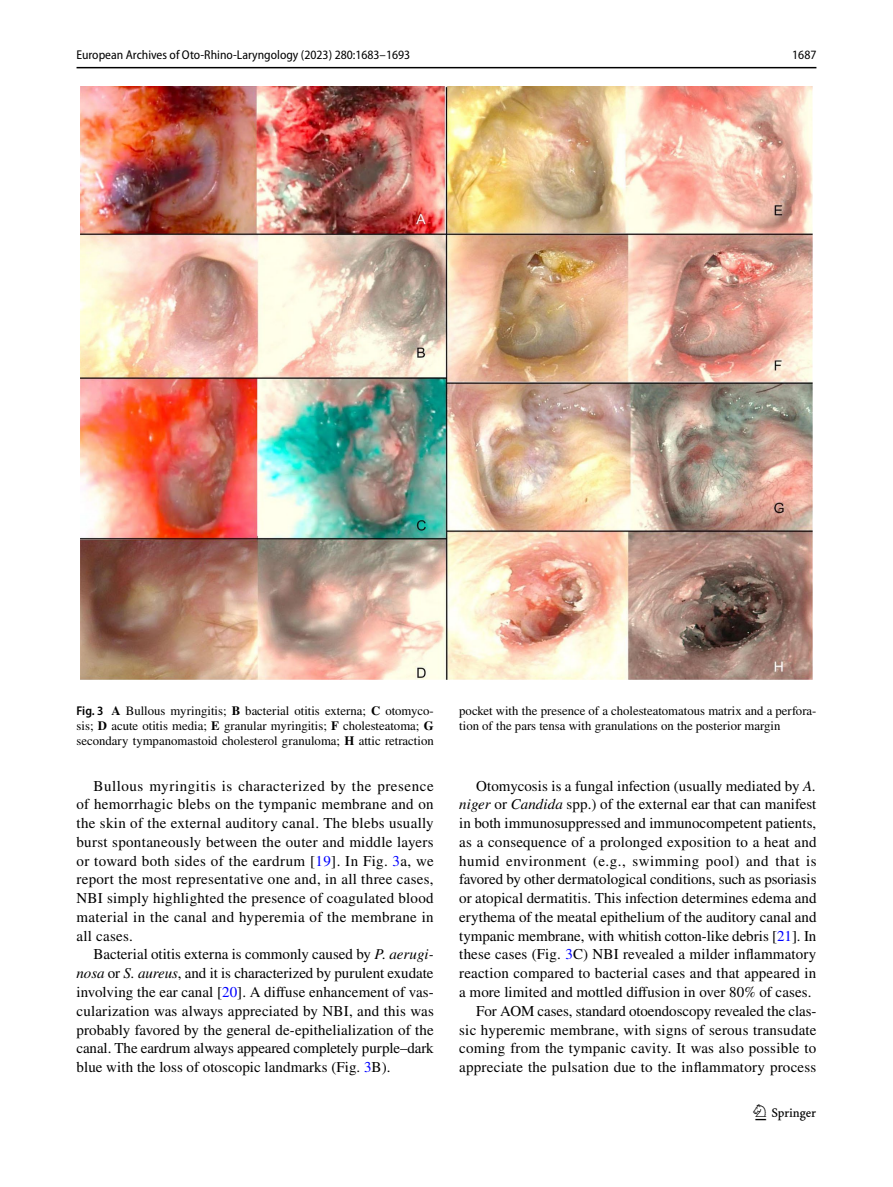
<style>
.page{position:relative;width:893px;height:1187px;background:#fff}
.page>*{position:absolute;margin:0;border:0;box-sizing:border-box;transform-origin:0 0}
.t1{font:22.5px "Springnew Regular 3";color:#000}
.t2{font:15px/18.8px "STIX";letter-spacing:.005em;color:#000;text-align:justify}
.t3{font:15px "STIX";letter-spacing:.035em;color:#000}
.t4{font:12.75px/15px "STIX";color:#000;text-align:justify}
.t5{font:semi-condensed 12.75px "Myriad Pro";color:#000}
.s1{font-family:"Myriad Pro";font-weight:600;font-stretch:semi-condensed}
.s2{font-weight:700}
.s3{color:#00f}
.s4{font-style:italic}
</style>
<div class="page">
<hr style="left:77px;top:67px;width:739px;height:1px;background:#000">
<img style="left:81px;top:87px;width:731px;height:593px">
<p class="t5" style="left:77px;top:48px;width:335px">European Archives of Oto-Rhino-Laryngology (2023) 280:1683–1693</p>
<p class="t5" style="left:792px;top:48px;width:26px">1687</p>
<p class="t4" style="left:77px;top:704px;width:359px"><span class="s1">Fig. 3</span> <span class="s2">A</span> Bullous myringitis; <span class="s2">B</span> bacterial otitis externa; <span class="s2">C</span> otomyco&shy;sis; <span class="s2">D</span> acute otitis media; <span class="s2">E</span> granular myringitis; <span class="s2">F</span> cholesteatoma; <span class="s2">G </span>secondary tympanomastoid cholesterol granuloma; <span class="s2">H</span> attic retraction</p>
<p class="t4" style="left:459px;top:704px;width:359px">pocket with the presence of a cholesteatomatous matrix and a perfora&shy;tion of the pars tensa with granulations on the posterior margin</p>
<p class="t2" style="left:77px;top:777px;width:359px;text-indent:17px">Bullous myringitis is characterized by the presence of hemorrhagic blebs on the tympanic membrane and on the skin of the external auditory canal. The blebs usually burst spontaneously between the outer and middle layers or toward both sides of the eardrum [<span class="s3">19</span>]. In Fig. <span class="s3">3</span>a, we report the most representative one and, in all three cases, NBI simply highlighted the presence of coagulated blood material in the canal and hyperemia of the membrane in all cases.</p>
<p class="t2" style="left:77px;top:946px;width:359px;text-indent:17px">Bacterial otitis externa is commonly caused by <span class="s4">P. aerugi&shy;nosa</span> or <span class="s4">S. aureus</span>, and it is characterized by purulent exudate involving the ear canal [<span class="s3">20</span>]. A diffuse enhancement of vas&shy;cularization was always appreciated by NBI, and this was probably favored by the general de-epithelialization of the canal. The eardrum always appeared completely purple–dark blue with the loss of otoscopic landmarks (Fig. <span class="s3">3</span>B).</p>
<p class="t2" style="left:476px;top:777px;width:341px">Otomycosis is a fungal infection (usually mediated by <span class="s4">A.</span></p>
<p class="t2" style="left:459px;top:796px;width:359px"><span class="s4">niger</span> or <span class="s4">Candida</span> spp.) of the external ear that can manifest</p>
<p class="t2" style="left:459px;top:814px;width:359px">in both immunosuppressed and immunocompetent patients,</p>
<p class="t2" style="left:459px;top:833px;width:359px">as a consequence of a prolonged exposition to a heat and</p>
<p class="t3" style="left:459px;top:850px;width:359px">humid environment (e.g., swimming pool) and that is</p>
<p class="t2" style="left:459px;top:871px;width:359px">favored by other dermatological conditions, such as psoriasis</p>
<p class="t2" style="left:459px;top:889px;width:359px">or atopical dermatitis. This infection determines edema and</p>
<p class="t2" style="left:459px;top:908px;width:359px">erythema of the meatal epithelium of the auditory canal and</p>
<p class="t2" style="left:459px;top:927px;width:359px">tympanic membrane, with whitish cotton-like debris [<span class="s3">21</span>]. In</p>
<p class="t2" style="left:459px;top:946px;width:359px">these cases (Fig. <span class="s3">3</span>C) NBI revealed a milder inflammatory</p>
<p class="t2" style="left:459px;top:964px;width:359px">reaction compared to bacterial cases and that appeared in</p>
<p class="t2" style="left:459px;top:983px;width:354px">a more limited and mottled diffusion in over 80% of cases.</p>
<p class="t2" style="left:476px;top:1002px;width:342px">For AOM cases, standard otoendoscopy revealed the clas-</p>
<p class="t2" style="left:459px;top:1021px;width:359px">sic hyperemic membrane, with signs of serous transudate</p>
<p class="t2" style="left:459px;top:1039px;width:359px">coming from the tympanic cavity. It was also possible to</p>
<p class="t2" style="left:459px;top:1058px;width:359px">appreciate the pulsation due to the inflammatory process</p>
<h1 class="t1" style="left:755px;top:1104px;width:62px">1 3</h1>
</div>
